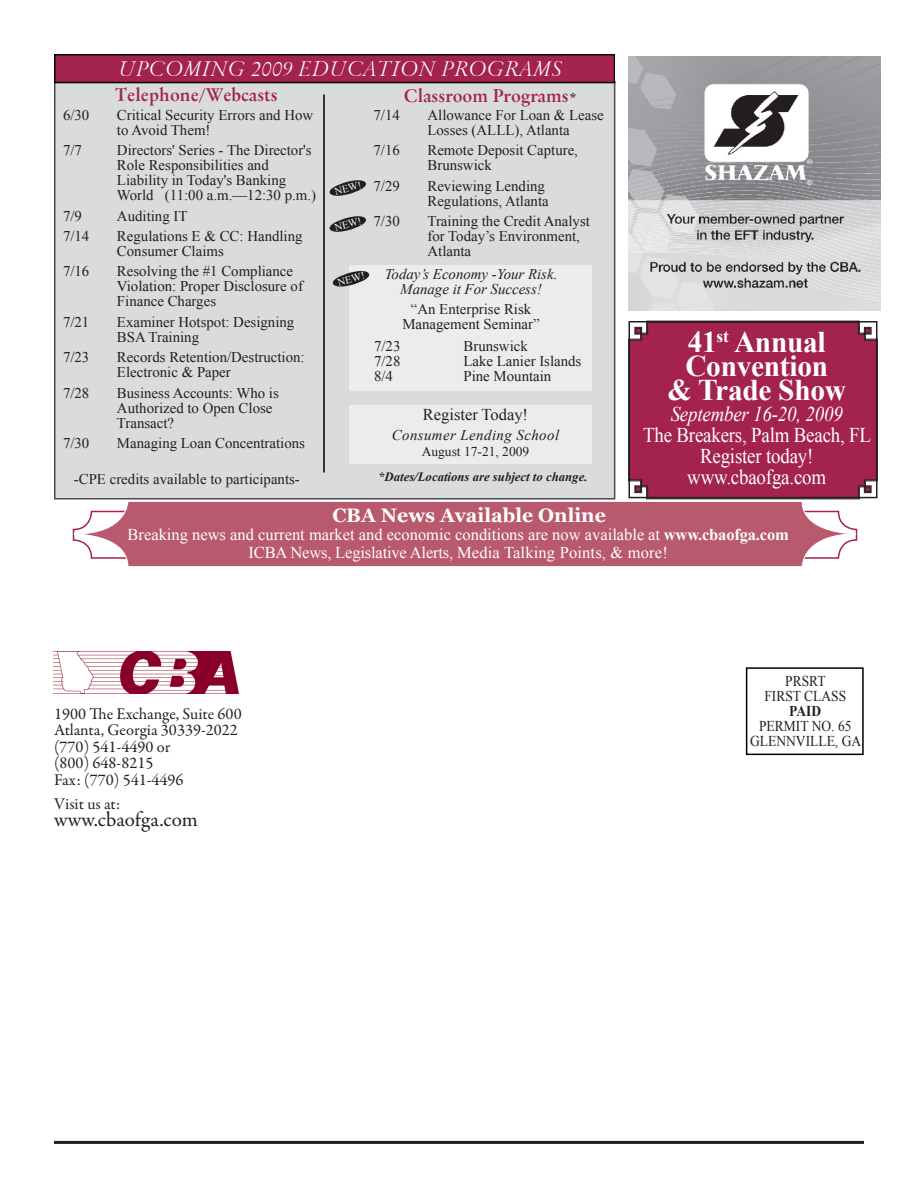
<style>
.page{position:relative;width:918px;height:1188px;background:#fff}
.page>*{position:absolute;margin:0;border:0;box-sizing:border-box;transform-origin:0 0}
.t1{font:700 30px/24px "Times New Roman";letter-spacing:-.01em;color:#fff}
.t2{font:21px "Times New Roman";letter-spacing:-.01em;color:#fff;scale:.9 1}
.t3{font:21px "Garamand Classic Light Italic SWFTE";color:#fff}
.t4{font:italic 21px "Times New Roman";letter-spacing:-.01em;color:#fff;scale:.9 1}
.t5{font:21px "Garamond Premr Pro";color:#231f20}
.t6{font:700 19.5px "Georgia";color:#fff}
.t7{font:18px "Garamand Classic Bold SWFTE";color:#a4234e}
.t8{font:16.5px "Times New Roman";color:#fff}
.Company_return_addre{font:16.5px "Garamond Premr Pro";color:#231f20}
.t9{font:16.5px "Times New Roman";color:#231f20}
.t10{font:15px "Times New Roman";color:#231f20;scale:.9 1}
.t11{font:700 15px "Times New Roman";color:#231f20;scale:.9 1}
.t12{font:14.85px/15px "Times New Roman";color:#231f20}
.t13{font:italic 14.85px/15px "Times New Roman";color:#231f20;text-align:center}
.t14{font:italic 14.85px "Times New Roman";letter-spacing:.03em;color:#231f20}
.t15{font:13.5px "Times New Roman";color:#231f20}
.t16{font:italic 700 12.75px "Times New Roman";color:#231f20}
.t17{font:10.5px "Times New Roman";color:#fff}
.s1{font-family:"Times New Roman";font-weight:700;font-style:italic;font-size:13.5px;color:#231f20}
.s2{font-weight:700}
</style>
<div class="page">
<hr style="left:54px;top:1141px;width:810px;height:3px;background:#231f20">
<div style="left:55px;top:75px;width:560px;height:424px;background:#dadbdc"></div>
<img style="left:54px;top:651px;width:185px;height:43px">
<div style="left:746px;top:667px;width:118px;height:88px;border:2px solid #000"></div>
<hr style="left:323px;top:94px;width:2px;height:378px;background:#000">
<div style="left:54px;top:54px;width:561px;height:29px;background:#a4234e;border:2px solid #000"></div>
<svg style="left:73px;top:501px;width:784px;height:66px;background:#c26e80"></svg>
<svg style="left:329px;top:180px;width:37px;height:16px"></svg>
<svg style="left:329px;top:216px;width:37px;height:16px"></svg>
<div style="left:629px;top:324px;width:248px;height:175px;background:#a4234e"></div>
<div style="left:628px;top:321px;width:250px;height:177px;border:2px solid #231f20"></div>
<div style="left:349px;top:405px;width:243px;height:58px;background:#ececed"></div>
<div style="left:350px;top:266px;width:242px;height:126px;background:#ececed"></div>
<img style="left:628px;top:56px;width:252px;height:254px">
<svg style="left:332px;top:268px;width:38px;height:22px"></svg>
<p class="t3" style="left:118px;top:55px;width:446px">UPCOMING 2009 EDUCATION PROGRAMS</p>
<p class="t7" style="left:115px;top:82px;width:164px">Telephone/Webcasts</p>
<p class="t7" style="left:404px;top:84px;width:173px">Classroom Programs<span class="s1">*</span></p>
<p class="t12" style="left:63px;top:107px;width:28px">6/30</p>
<p class="t12" style="left:117px;top:107px;width:198px">Critical Security Errors and How to Avoid Them!</p>
<p class="t12" style="left:63px;top:142px;width:20px">7/7</p>
<p class="t12" style="left:117px;top:142px;width:201px">Directors' Series - The Director's<br>Role Responsibilities and<br>Liability in Today's Banking<br>World (11:00 a.m.—12:30 p.m.)</p>
<p class="t12" style="left:63px;top:208px;width:20px">7/9</p>
<p class="t12" style="left:117px;top:208px;width:72px">Auditing IT</p>
<p class="t12" style="left:63px;top:228px;width:28px">7/14</p>
<p class="t12" style="left:117px;top:228px;width:187px">Regulations E &amp; CC: Handling<br>Consumer Claims</p>
<p class="t12" style="left:63px;top:264px;width:28px">7/16</p>
<p class="t12" style="left:117px;top:264px;width:187px">Resolving the #1 Compliance<br>Violation: Proper Disclosure of<br>Finance Charges</p>
<p class="t12" style="left:63px;top:314px;width:28px">7/21</p>
<p class="t12" style="left:117px;top:314px;width:179px">Examiner Hotspot: Designing<br>BSA Training</p>
<p class="t12" style="left:63px;top:349px;width:28px">7/23</p>
<p class="t12" style="left:117px;top:349px;width:189px">Records Retention/Destruction:<br>Electronic &amp; Paper</p>
<p class="t12" style="left:63px;top:385px;width:28px">7/28</p>
<p class="t12" style="left:117px;top:385px;width:163px">Business Accounts: Who is<br>Authorized to Open Close<br>Transact?</p>
<p class="t12" style="left:63px;top:435px;width:28px">7/30</p>
<p class="t12" style="left:117px;top:435px;width:190px">Managing Loan Concentrations</p>
<p class="t12" style="left:74px;top:471px;width:228px">-CPE credits available to participants-</p>
<p class="t17" style="left:333px;top:185px;width:29px;rotate:-15deg">NEW!</p>
<p class="t17" style="left:333px;top:221px;width:29px;rotate:-15deg">NEW!</p>
<p class="t17" style="left:336px;top:275px;width:29px;rotate:-15deg">NEW!</p>
<p class="t12" style="left:374px;top:107px;width:28px">7/14</p>
<p class="t12" style="left:427px;top:107px;width:178px">Allowance For Loan &amp; Lease<br>Losses (ALLL), Atlanta</p>
<p class="t12" style="left:374px;top:142px;width:28px">7/16</p>
<p class="t12" style="left:427px;top:142px;width:152px">Remote Deposit Capture,</p>
<p class="t12" style="left:427px;top:157px;width:66px">Brunswick</p>
<p class="t12" style="left:374px;top:178px;width:28px">7/29</p>
<p class="t12" style="left:427px;top:178px;width:123px">Reviewing Lending<br>Regulations, Atlanta</p>
<p class="t12" style="left:374px;top:213px;width:28px">7/30</p>
<p class="t12" style="left:427px;top:213px;width:164px">Training the Credit Analyst for Today’s Environment,<br>Atlanta</p>
<p class="t13" style="left:385px;top:266px;width:174px">Today’s Economy -Your Risk.<br>Manage it For Success!</p>
<p class="t12" style="left:402px;top:302px;width:139px;text-align:center">“An Enterprise Risk<br>Management Seminar”</p>
<p class="t12" style="left:374px;top:338px;width:28px">7/23</p>
<p class="t12" style="left:464px;top:338px;width:66px">Brunswick</p>
<p class="t12" style="left:374px;top:353px;width:28px">7/28</p>
<p class="t12" style="left:464px;top:353px;width:119px">Lake Lanier Islands</p>
<p class="t12" style="left:374px;top:368px;width:20px">8/4</p>
<p class="t12" style="left:464px;top:368px;width:89px">Pine Mountain</p>
<p class="t9" style="left:423px;top:403px;width:107px">Register Today!</p>
<p class="t14" style="left:392px;top:425px;width:169px">Consumer Lending School</p>
<p class="t15" style="left:422px;top:442px;width:109px">August 17-21, 2009</p>
<p class="t16" style="left:378px;top:468px;width:211px">*Dates/Locations are subject to change.</p>
<p class="t6" style="left:332px;top:505px;width:275px">CBA News Available Online</p>
<p class="t1" style="left:685px;top:329px;width:144px">41<sup>st</sup> Annual<br>Convention</p>
<p class="t1" style="left:667px;top:377px;width:180px">&amp; Trade Show</p>
<p class="t4" style="left:671px;top:399px;width:193px">September 16-20, 2009</p>
<p class="t2" style="left:643px;top:421px;width:255px">The Breakers, Palm Beach, FL</p>
<p class="t2" style="left:700px;top:442px;width:127px">Register today!</p>
<p class="t2" style="left:687px;top:463px;width:156px">www.cbaofga.com</p>
<p class="t8" style="left:128px;top:524px;width:663px">Breaking news and current market and economic conditions are now available at <span class="s2">www.cbaofga.com</span></p>
<p class="t8" style="left:249px;top:542px;width:421px">ICBA News, Legislative Alerts, Media Talking Points, &amp; more!</p>
<p class="Company_return_addre" style="left:54px;top:704px;width:189px">1900 The Exchange, Suite 600</p>
<p class="Company_return_addre" style="left:54px;top:720px;width:185px">Atlanta, Georgia 30339-2022</p>
<p class="Company_return_addre" style="left:54px;top:737px;width:118px">(770) 541-4490 or</p>
<p class="Company_return_addre" style="left:54px;top:753px;width:101px">(800) 648-8215</p>
<p class="Company_return_addre" style="left:54px;top:770px;width:131px">Fax: (770) 541-4496</p>
<p class="Company_return_addre" style="left:54px;top:794px;width:68px">Visit us at:</p>
<p class="t5" style="left:54px;top:807px;width:145px">www.cbaofga.com</p>
<p class="t10" style="left:785px;top:671px;width:46px">PRSRT</p>
<p class="t10" style="left:764px;top:686px;width:93px">FIRST CLASS</p>
<p class="t11" style="left:789px;top:701px;width:37px">PAID</p>
<p class="t10" style="left:759px;top:716px;width:104px">PERMIT NO. 65</p>
<p class="t10" style="left:750px;top:731px;width:125px">GLENNVILLE, GA</p>
</div>
